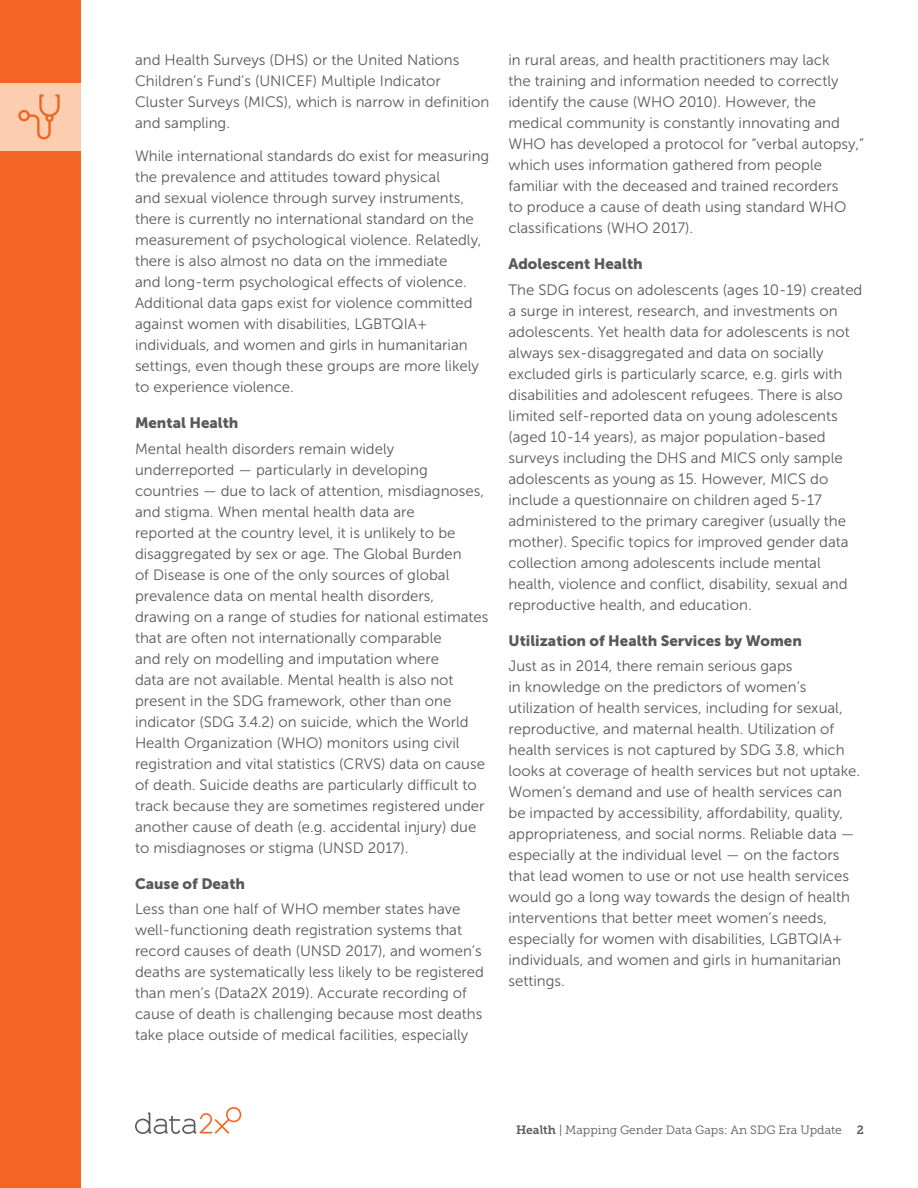
<style>
.page{position:relative;width:918px;height:1188px;background:#fff}
.page>*{position:absolute;margin:0;border:0;box-sizing:border-box;transform-origin:0 0}
.t1{font:15px/21px "Museo Sans 300";color:#58595b}
.t2{font:15px "Museo Sans 900";color:#58595b}
.t3{font:12px "Museo Slab 300";color:#58595b}
.t4{font:12px "Museo Slab 700";color:#58595b}
.s1{font-family:"Museo Slab 700"}
</style>
<div class="page">
<div style="left:0;top:0;width:81px;height:1188px;background:#f26522"></div>
<svg style="left:135px;top:1107px;width:107px;height:27px"></svg>
<div style="left:0;top:83px;width:81px;height:68px;background:#fccdae"></div>
<svg style="left:18px;top:94px;width:42px;height:46px"></svg>
<p class="t1" style="left:135px;top:50px;width:356px">and Health Surveys (DHS) or the United Nations Children’s Fund’s (UNICEF) Multiple Indicator Cluster Surveys (MICS), which is narrow in definition and sampling.</p>
<p class="t1" style="left:135px;top:146px;width:356px">While international standards do exist for measuring the prevalence and attitudes toward physical<br>and sexual violence through survey instruments, there is currently no international standard on the measurement of psychological violence. Relatedly, there is also almost no data on the immediate<br>and long-term psychological effects of violence.<br>Additional data gaps exist for violence committed against women with disabilities, LGBTQIA+ individuals, and women and girls in humanitarian settings, even though these groups are more likely to experience violence.</p>
<p class="t2" style="left:135px;top:414px;width:105px">Mental Health</p>
<p class="t1" style="left:135px;top:438px;width:355px">Mental health disorders remain widely underreported — particularly in developing countries — due to lack of attention, misdiagnoses, and stigma. When mental health data are<br>reported at the country level, it is unlikely to be disaggregated by sex or age. The Global Burden<br>of Disease is one of the only sources of global prevalence data on mental health disorders, drawing on a range of studies for national estimates that are often not internationally comparable<br>and rely on modelling and imputation where<br>data are not available. Mental health is also not present in the SDG framework, other than one indicator (SDG 3.4.2) on suicide, which the World Health Organization (WHO) monitors using civil registration and vital statistics (CRVS) data on cause of death. Suicide deaths are particularly difficult to track because they are sometimes registered under another cause of death (e.g. accidental injury) due to misdiagnoses or stigma (UNSD 2017).</p>
<p class="t2" style="left:135px;top:875px;width:112px">Cause of Death</p>
<p class="t1" style="left:135px;top:899px;width:351px">Less than one half of WHO member states have well-functioning death registration systems that record causes of death (UNSD 2017), and women’s deaths are systematically less likely to be registered than men’s (Data2X 2019). Accurate recording of cause of death is challenging because most deaths take place outside of medical facilities, especially</p>
<p class="t1" style="left:508px;top:50px;width:357px">in rural areas, and health practitioners may lack<br>the training and information needed to correctly identify the cause (WHO 2010). However, the medical community is constantly innovating and WHO has developed a protocol for “verbal autopsy,” which uses information gathered from people familiar with the deceased and trained recorders<br>to produce a cause of death using standard WHO classifications (WHO 2017).</p>
<p class="t2" style="left:508px;top:255px;width:136px">Adolescent Health</p>
<p class="t1" style="left:508px;top:279px;width:355px">The SDG focus on adolescents (ages 10-19) created a surge in interest, research, and investments on adolescents. Yet health data for adolescents is not always sex-disaggregated and data on socially excluded girls is particularly scarce, e.g. girls with disabilities and adolescent refugees. There is also limited self-reported data on young adolescents (aged 10-14 years), as major population-based surveys including the DHS and MICS only sample adolescents as young as 15. However, MICS do include a questionnaire on children aged 5-17 administered to the primary caregiver (usually the mother). Specific topics for improved gender data collection among adolescents include mental health, violence and conflict, disability, sexual and reproductive health, and education.</p>
<p class="t2" style="left:508px;top:632px;width:295px">Utilization of Health Services by Women</p>
<p class="t1" style="left:508px;top:656px;width:353px">Just as in 2014, there remain serious gaps<br>in knowledge on the predictors of women’s utilization of health services, including for sexual, reproductive, and maternal health. Utilization of health services is not captured by SDG 3.8, which looks at coverage of health services but not uptake.<br>Women’s demand and use of health services can be impacted by accessibility, affordability, quality, appropriateness, and social norms. Reliable data — especially at the individual level — on the factors that lead women to use or not use health services would go a long way towards the design of health interventions that better meet women’s needs, especially for women with disabilities, LGBTQIA+ individuals, and women and girls in humanitarian settings.</p>
<p class="t3" style="left:516px;top:1123px;width:327px"><span class="s1">Health</span> | Mapping Gender Data Gaps: An SDG Era Update</p>
<p class="t4" style="left:857px;top:1123px;width:9px">2</p>
</div>
